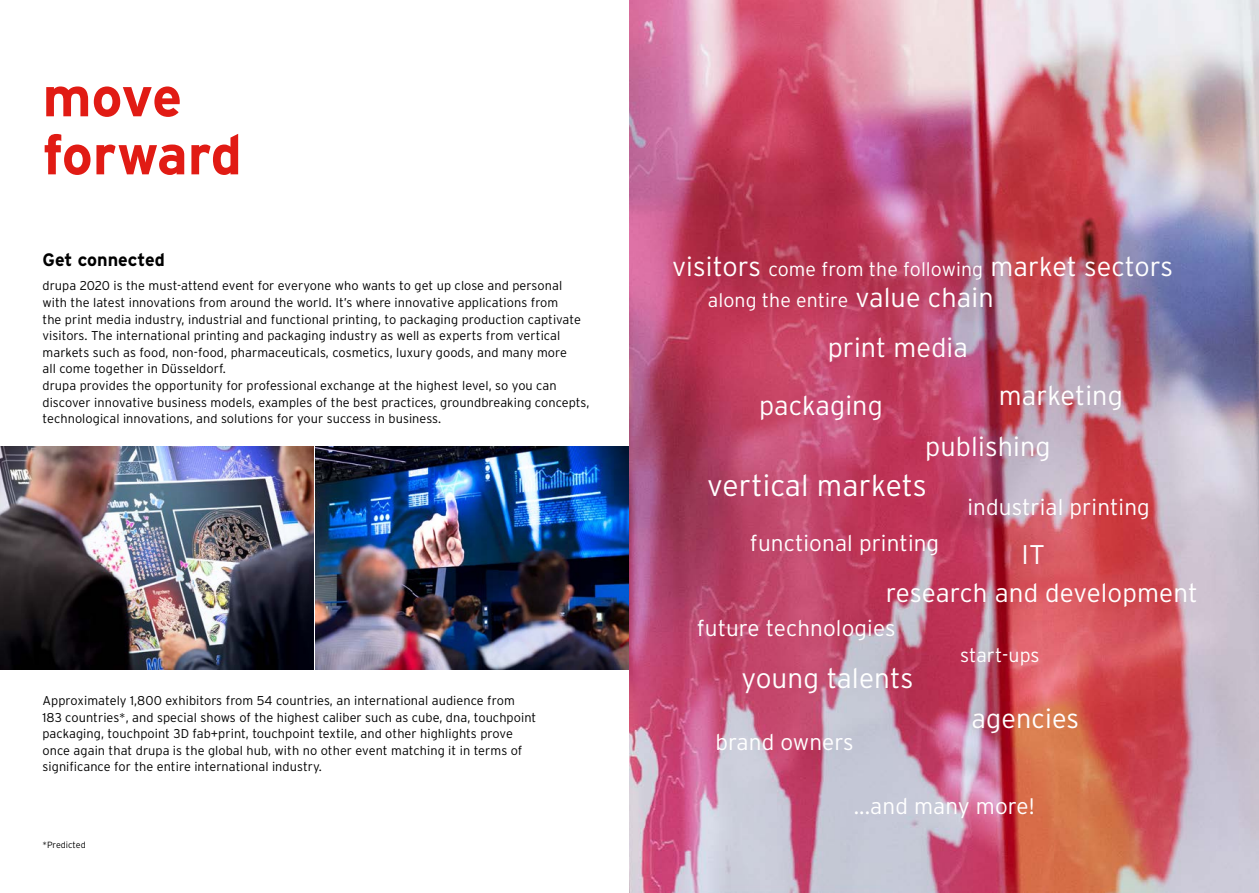
<style>
.page{position:relative;width:1259px;height:893px;background:#fff}
.page>*{position:absolute;margin:0;border:0;box-sizing:border-box;transform-origin:0 0}
.t1{font:700 55.65px/58.1px "Interstate";letter-spacing:-.015em;color:#e11b14}
.t2{font:300 30px "Interstate";letter-spacing:.005em;color:#fff}
.t3{font:300 27.9px "Interstate";letter-spacing:.005em;color:#fff}
.t4{font:300 27px/57.9px "Interstate";letter-spacing:.005em;color:#fff}
.t5{font:300 25.95px "Interstate";letter-spacing:.005em;color:#fff}
.t6{font:300 22.5px "Interstate";letter-spacing:.005em;color:#fff}
.t7{font:300 19.5px "Interstate";letter-spacing:.005em;color:#fff}
.t8{font:700 18px "Interstate";color:#000}
.t9{font:300 12.75px/16.6px "Interstate";letter-spacing:.005em;color:#000}
.t10{font:300 9px "Interstate";color:#000}
.s1{font-size:19.5px}
.s2{font-size:27px}
</style>
<div class="page">
<img style="left:0;top:446px;width:629px;height:224px">
<img style="left:629px;top:0;width:630px;height:893px">
<h1 class="t1" style="left:43px;top:67px;width:201px">move forward</h1>
<h3 class="t8" style="left:43px;top:249px;width:124px">Get connected</h3>
<p class="t9" style="left:43px;top:278px;width:548px">drupa 2020 is the must-attend event for everyone who wants to get up close and personal with the latest innovations from around the world. It’s where innovative applications from<br>the print media industry, industrial and functional printing, to packaging production captivate visitors. The international printing and packaging industry as well as experts from vertical markets such as food, non-food, pharmaceuticals, cosmetics, luxury goods, and many more<br>all come together in Düsseldorf.<br>drupa provides the opportunity for professional exchange at the highest level, so you can discover innovative business models, examples of the best practices, groundbreaking concepts, technological innovations, and solutions for your success in business.</p>
<p class="t9" style="left:43px;top:692px;width:495px">Approximately 1,800 exhibitors from 54 countries, an international audience from 183 countries*, and special shows of the highest caliber such as cube, dna, touchpoint packaging, touchpoint 3D fab+print, touchpoint textile, and other highlights prove once again that drupa is the global hub, with no other event matching it in terms of significance for the entire international industry.</p>
<p class="t10" style="left:43px;top:840px;width:45px">*Predicted</p>
<h3 class="t4" style="left:672px;top:237px;width:502px">visitors <span class="s1">come from the following</span> market sectors</h3>
<h3 class="t7" style="left:708px;top:290px;width:287px">along the entire <span class="s2">value chain</span></h3>
<h3 class="t4" style="left:759px;top:318px;width:210px;text-indent:69px">print media packaging</h3>
<h3 class="t4" style="left:925px;top:369px;width:199px;line-height:51px;text-indent:73px">marketing publishing</h3>
<h2 class="t2" style="left:707px;top:468px;width:221px">vertical markets</h2>
<h3 class="t6" style="left:750px;top:530px;width:191px">functional printing</h3>
<h3 class="t6" style="left:967px;top:495px;width:184px">industrial printing</h3>
<h3 class="t4" style="left:1021px;top:525px;width:25px">IT</h3>
<h3 class="t5" style="left:886px;top:578px;width:314px">research and development</h3>
<h3 class="t6" style="left:696px;top:615px;width:200px">future technologies</h3>
<h3 class="t3" style="left:741px;top:663px;width:173px">young talents</h3>
<h3 class="t6" style="left:715px;top:730px;width:140px">brand owners</h3>
<h3 class="t7" style="left:960px;top:644px;width:81px">start-ups</h3>
<h3 class="t4" style="left:971px;top:689px;width:109px">agencies</h3>
<h3 class="t6" style="left:853px;top:794px;width:183px">...and many more!</h3>
</div>
